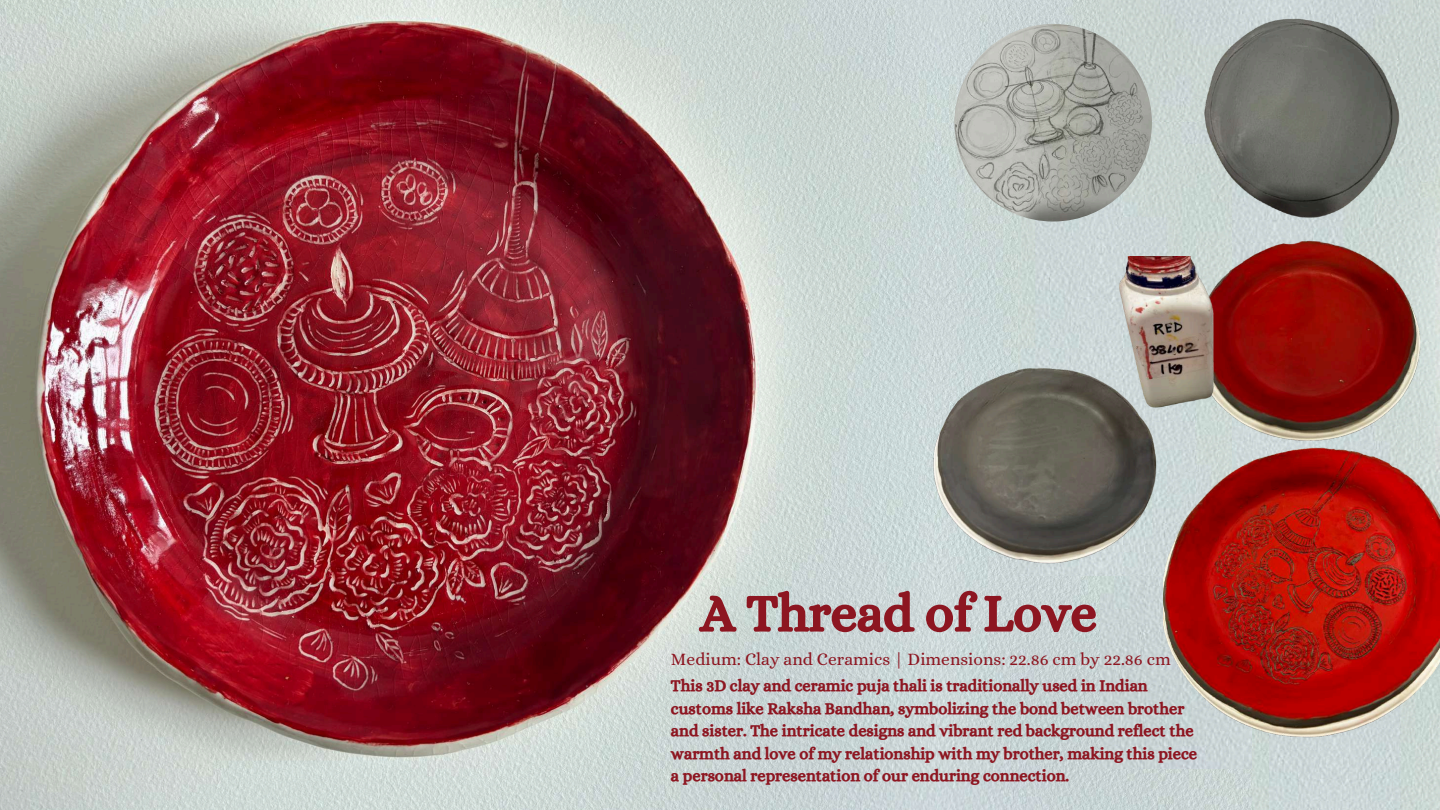
<style>
.page{position:relative;width:1440px;height:810px;background:#fff}
.page>*{position:absolute;margin:0;border:0;box-sizing:border-box;transform-origin:0 0}
.t1{font:52.2px "CA Generated";color:#8d1621}
.t2{font:17.5px "Alice";color:#8d1621}
.t3{font:16.4px/22.5px "CA Generated";color:#8d1621}
</style>
<div class="page">
<img style="left:0;top:0;width:1252px;height:810px">
<img style="left:1100px;top:0;width:340px;height:769px">
<img style="left:1019px;top:123px;width:185px;height:147px">
<img style="left:1252px;top:754px;width:188px;height:56px">
<img style="left:1204px;top:0;width:203px;height:238px">
<img style="left:923px;top:270px;width:240px;height:331px">
<img style="left:954px;top:24px;width:198px;height:198px;border-radius:50%">
<img style="left:1177px;top:238px;width:263px;height:158px">
<img style="left:1163px;top:396px;width:277px;height:358px">
<img style="left:1085px;top:257px;width:294px;height:151px">
<h1 class="t1" style="left:701px;top:583px;width:398px">A Thread of Love</h1>
<p class="t2" style="left:671px;top:649px;width:501px">Medium: Clay and Ceramics | Dimensions: 22.86 cm by 22.86 cm</p>
<p class="t3" style="left:671px;top:674px;width:528px">This 3D clay and ceramic puja thali is traditionally used in Indian customs like Raksha Bandhan, symbolizing the bond between brother and sister. The intricate designs and vibrant red background reflect the warmth and love of my relationship with my brother, making this piece a personal representation of our enduring connection.</p>
</div>
